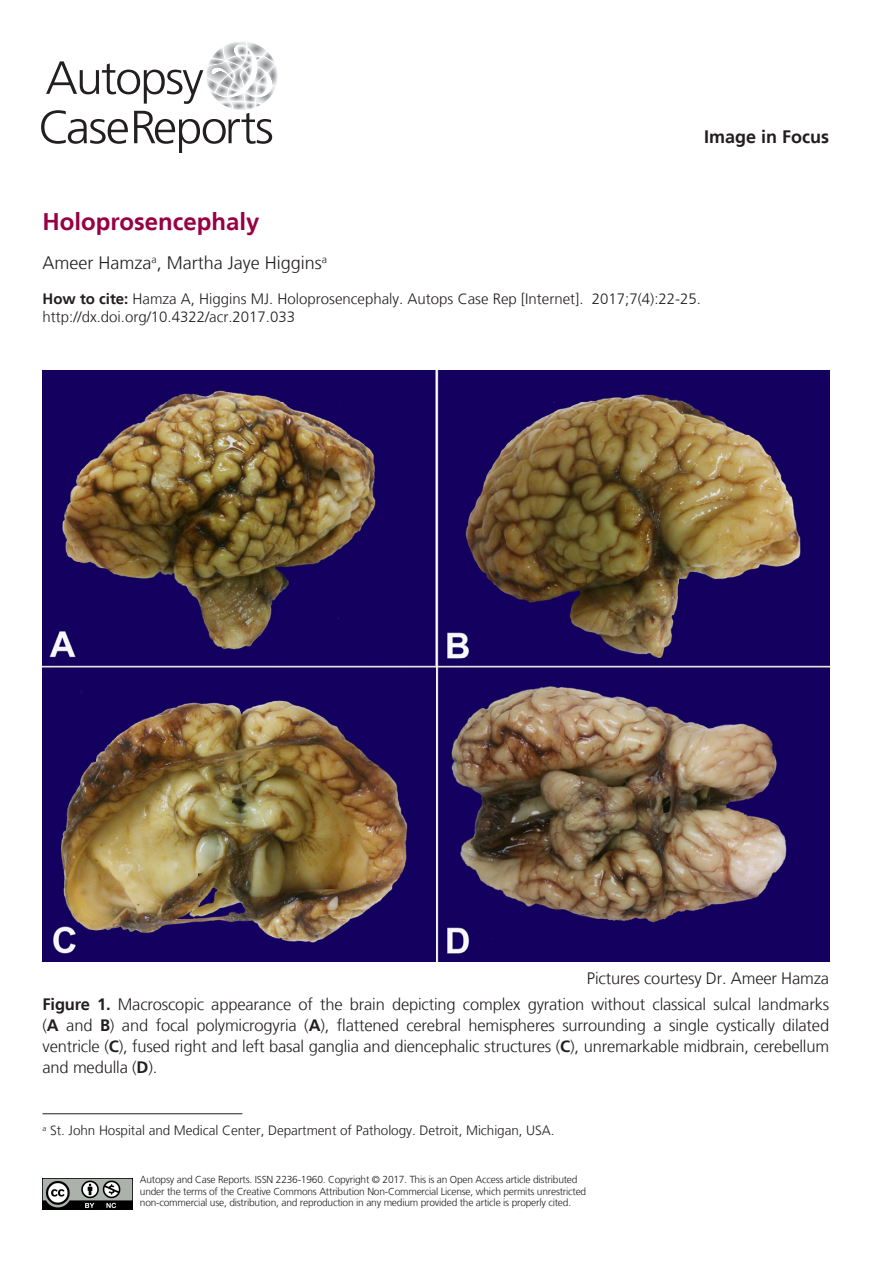
<style>
.page{position:relative;width:893px;height:1263px;background:#fff}
.page>*{position:absolute;margin:0;border:0;box-sizing:border-box;transform-origin:0 0}
.ArticleTitle{font:700 24px "Frutiger LT";color:#970044}
.Authors{font:300 18px "Frutiger LT";color:#231f20}
.ArticleTypeAlt{font:700 18px "Frutiger LT";color:#231f20}
.FigureCaption{font:300 16.5px/21px "Frutiger LT";letter-spacing:-.01em;color:#231f20;text-align:justify}
.HowToCite{font:300 15px/18px "Frutiger LT";color:#231f20}
.Affiliations{font:300 13.5px "Frutiger LT";letter-spacing:-.005em;color:#231f20}
.LicenseParaAlt{font:300 10.2px/11.2px "Frutiger LT";letter-spacing:-.02em;color:#231f20}
.s1{font-weight:700}
</style>
<div class="page">
<svg style="left:41px;top:42px;width:236px;height:111px"></svg>
<img style="left:43px;top:1178px;width:90px;height:32px">
<hr style="left:43px;top:1113px;width:199px;height:1px;background:#231f20">
<img style="left:43px;top:371px;width:786px;height:590px">
<p class="ArticleTypeAlt" style="left:704px;top:127px;width:127px">Image in Focus</p>
<p class="ArticleTitle" style="left:43px;top:208px;width:218px">Holoprosencephaly</p>
<p class="Authors" style="left:43px;top:253px;width:286px">Ameer Hamza<sup>a</sup>, Martha Jaye Higgins<sup>a</sup></p>
<p class="HowToCite" style="left:43px;top:290px;width:660px"><span class="s1">How to cite:</span> Hamza A, Higgins MJ. Holoprosencephaly. Autops Case Rep [Internet]. 2017;7(4):22-25. http://dx.doi.org/10.4322/acr.2017.033</p>
<p class="FigureCaption" style="left:587px;top:967px;width:244px">Pictures courtesy Dr. Ameer Hamza</p>
<p class="FigureCaption" style="left:43px;top:994px;width:788px"><span class="s1">Figure 1.</span> Macroscopic appearance of the brain depicting complex gyration without classical sulcal landmarks (<span class="s1">A</span> and <span class="s1">B</span>) and focal polymicrogyria (<span class="s1">A</span>), flattened cerebral hemispheres surrounding a single cystically dilated ventricle (<span class="s1">C</span>), fused right and left basal ganglia and diencephalic structures (<span class="s1">C</span>), unremarkable midbrain, cerebellum and medulla (<span class="s1">D</span>).</p>
<p class="Affiliations" style="left:43px;top:1123px;width:513px"><sup>a</sup> St. John Hospital and Medical Center, Department of Pathology. Detroit, Michigan, USA.</p>
<p class="LicenseParaAlt" style="left:140px;top:1174px;width:448px">Autopsy and Case Reports. ISSN 2236-1960. Copyright © 2017. This is an Open Access article distributed under the terms of the Creative Commons Attribution Non-Commercial License, which permits unrestricted non-commercial use, distribution, and reproduction in any medium provided the article is properly cited.</p>
</div>
